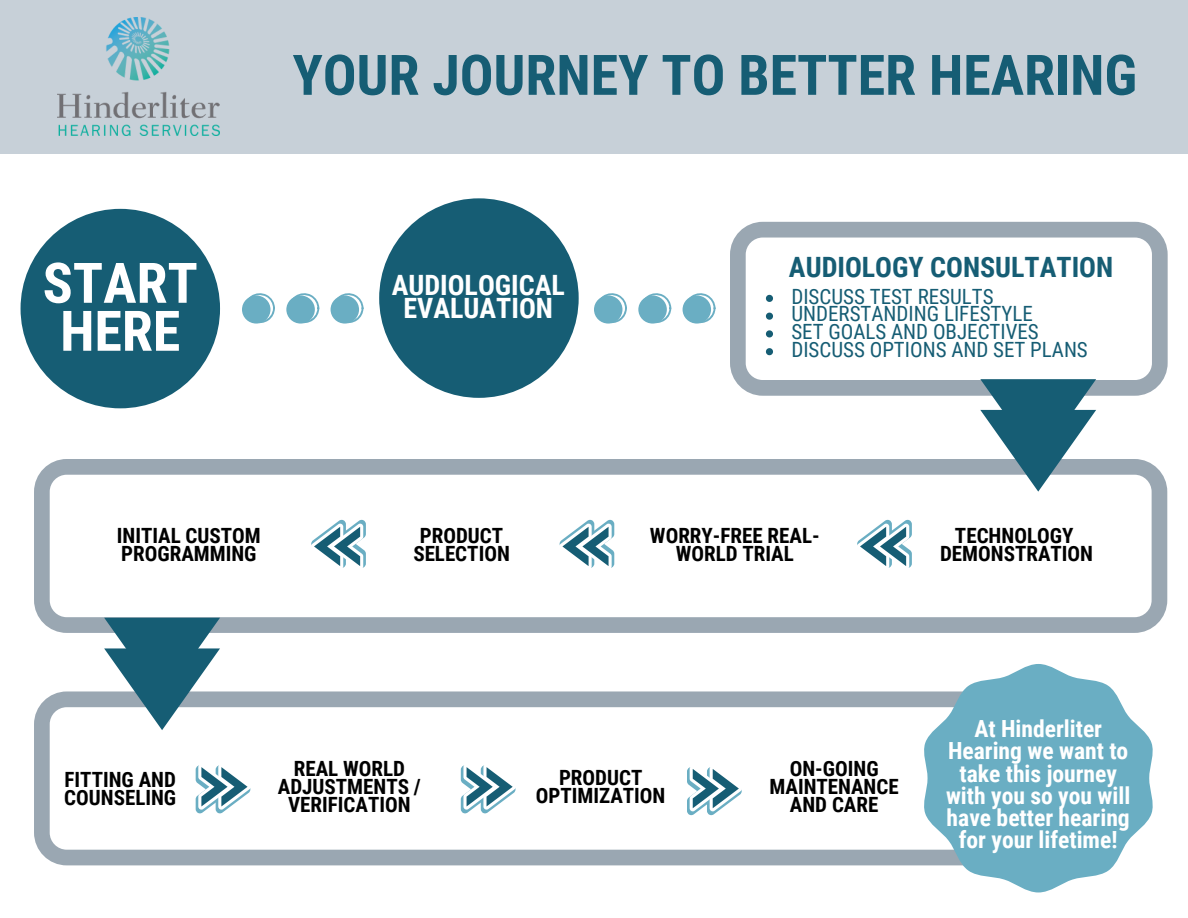
<style>
.page{position:relative;width:1188px;height:918px;background:#fff}
.page>*{position:absolute;margin:0;border:0;box-sizing:border-box;transform-origin:0 0}
.t1{font:700 55.95px "Roboto Condensed";color:#165d74}
.t2{font:700 55.95px/48px "Roboto Condensed";color:#fff;text-align:center}
.t3{font:700 28.05px/23.1px "Roboto Condensed";color:#fff;text-align:center}
.t4{font:700 28.05px "Roboto Condensed";color:#165d74}
.t5{font:700 23.55px/22.2px "Roboto Condensed";color:#fff;text-align:center}
.t6{font:700 21px/18px "Roboto Condensed";color:#000;text-align:center}
.t7{font:21px/17.7px "Roboto Condensed";color:#165d74}
</style>
<div class="page">
<div style="left:0;top:0;width:1188px;height:154px;background:#c7d0d8"></div>
<div style="left:242px;top:296px;width:28px;height:28px;background:#6aaec3;border-radius:50%"></div>
<svg style="left:286px;top:296px;width:29px;height:28px"></svg>
<div style="left:331px;top:296px;width:28px;height:28px;background:#6aaec3;border-radius:50%"></div>
<svg style="left:244px;top:293px;width:31px;height:31px"></svg>
<svg style="left:288px;top:293px;width:31px;height:31px"></svg>
<svg style="left:333px;top:293px;width:30px;height:31px"></svg>
<svg style="left:730px;top:222px;width:438px;height:174px"></svg>
<svg style="left:34px;top:459px;width:1133px;height:174px"></svg>
<svg style="left:980px;top:379px;width:116px;height:113px"></svg>
<svg style="left:34px;top:691px;width:888px;height:174px"></svg>
<svg style="left:104px;top:618px;width:116px;height:112px"></svg>
<div style="left:21px;top:209px;width:199px;height:199px;background:#165d74;border-radius:50%"></div>
<svg style="left:922px;top:664px;width:231px;height:228px;fill:#6aaec3"></svg>
<div style="left:379px;top:198px;width:200px;height:200px;background:#165d74;border-radius:50%"></div>
<div style="left:594px;top:296px;width:28px;height:28px;background:#6aaec3;border-radius:50%"></div>
<svg style="left:638px;top:296px;width:29px;height:28px"></svg>
<div style="left:683px;top:296px;width:28px;height:28px;background:#6aaec3;border-radius:50%"></div>
<svg style="left:596px;top:293px;width:31px;height:31px"></svg>
<svg style="left:640px;top:293px;width:31px;height:31px"></svg>
<svg style="left:685px;top:293px;width:31px;height:31px"></svg>
<svg style="left:857px;top:520px;width:55px;height:49px"></svg>
<svg style="left:559px;top:520px;width:55px;height:49px"></svg>
<svg style="left:311px;top:520px;width:55px;height:49px"></svg>
<svg style="left:196px;top:764px;width:55px;height:49px"></svg>
<svg style="left:461px;top:764px;width:55px;height:49px"></svg>
<svg style="left:687px;top:766px;width:55px;height:49px"></svg>
<img style="left:58px;top:17px;width:162px;height:118px">
<svg style="left:766px;top:295px;width:7px;height:7px"></svg>
<svg style="left:766px;top:313px;width:7px;height:7px"></svg>
<svg style="left:766px;top:330px;width:7px;height:7px"></svg>
<svg style="left:766px;top:348px;width:7px;height:7px"></svg>
<h1 class="t2" style="left:43px;top:260px;width:157px">START<br>HERE</h1>
<h1 class="t1" style="left:292px;top:43px;width:846px">YOUR JOURNEY TO BETTER HEARING</h1>
<h2 class="t3" style="left:392px;top:274px;width:175px">AUDIOLOGICAL<br>EVALUATION</h2>
<h2 class="t4" style="left:789px;top:251px;width:326px">AUDIOLOGY CONSULTATION</h2>
<p class="t7" style="left:791px;top:288px;width:298px">DISCUSS TEST RESULTS<br>UNDERSTANDING LIFESTYLE<br>SET GOALS AND OBJECTIVES<br>DISCUSS OPTIONS AND SET PLANS</p>
<p class="t6" style="left:117px;top:527px;width:145px;text-align:left">INITIAL CUSTOM<br>PROGRAMMING</p>
<p class="t6" style="left:413px;top:527px;width:98px">PRODUCT<br>SELECTION</p>
<p class="t6" style="left:650px;top:527px;width:171px">WORRY-FREE REAL-<br>WORLD TRIAL</p>
<p class="t6" style="left:940px;top:527px;width:155px">TECHNOLOGY<br>DEMONSTRATION</p>
<p class="t6" style="left:64px;top:770px;width:113px;text-align:left">FITTING AND<br>COUNSELING</p>
<p class="t6" style="left:770px;top:759px;width:131px">ON-GOING<br>MAINTENANCE<br>AND CARE</p>
<p class="t6" style="left:278px;top:759px;width:144px">REAL WORLD<br>ADJUSTMENTS /<br>VERIFICATION</p>
<p class="t6" style="left:536px;top:769px;width:131px">PRODUCT<br>OPTIMIZATION</p>
<p class="t5" style="left:946px;top:718px;width:186px">At Hinderliter<br>Hearing we want to take this journey with you so you will have better hearing for your lifetime!</p>
</div>
